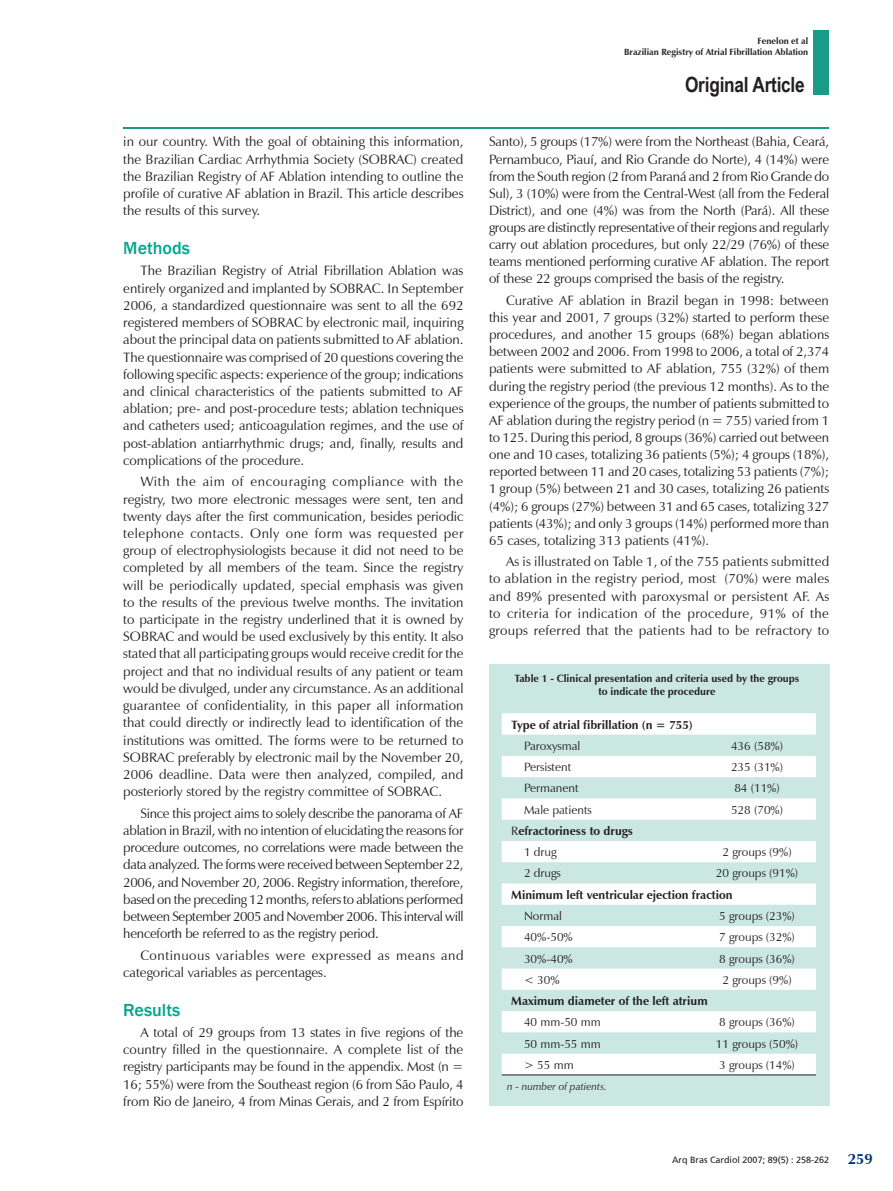
<style>
.page{position:relative;width:893px;height:1191px;background:#fff}
.page>*{position:absolute;margin:0;border:0;box-sizing:border-box;transform-origin:0 0}
.t1{font:700 21px "Arial Narrow";letter-spacing:-.01em;color:#231f20}
.Títulos__textos{font:500 18px "Franklin Gothic";color:#00a78e}
.t2{font:700 15px "Zapf Humanist 601 BT";color:#013775}
.Texto{font:13.5px/17.2px "Zapf Humanist 601 BT";color:#231f20;text-align:justify}
.Texto-2{font:13.5px/17.2px "Zapf Humanist 601 BT";letter-spacing:.035em;color:#231f20}
._02_TABELA_texto_cop{font:12px "Zapf Humanist 601 BT";color:#231f20}
._02_TABELA_texto_cop-2{font:700 12px "Zapf Humanist 601 BT";color:#231f20}
._00_TÍTULO{font:700 10.5px/12.6px "Zapf Humanist 601 BT";color:#231f20;text-align:center}
._03_TABELA_ref{font:italic 10.5px "Zapf Humanist 601 BT";color:#231f20}
.t3{font:700 9px "Zapf Humanist 601 BT";color:#231f20}
.t4{font:9px "Frutiger";color:#231f20}
.s1{font-weight:400}
</style>
<div class="page">
<hr style="left:123px;top:127px;width:706px;height:1px;background:#189c88">
<div style="left:813px;top:30px;width:16px;height:64px;background:#189c88"></div>
<div style="left:489px;top:664px;width:340px;height:442px;background:#cae7e2"></div>
<svg style="left:502px;top:713px;width:314px;height:361px;fill:#fff"></svg>
<hr style="left:502px;top:1074px;width:192px;height:1px;background:#231f20">
<hr style="left:694px;top:1074px;width:122px;height:1px;background:#231f20">
<p class="Texto" style="left:123px;top:133px;width:342px">in our country. With the goal of obtaining this information, the Brazilian Cardiac Arrhythmia Society (SOBRAC) created the Brazilian Registry of AF Ablation intending to outline the profile of curative AF ablation in Brazil. This article describes the results of this survey.</p>
<p class="Títulos__textos" style="left:123px;top:237px;width:68px">Methods</p>
<p class="Texto" style="left:123px;top:262px;width:342px;text-indent:17px">The Brazilian Registry of Atrial Fibrillation Ablation was entirely organized and implanted by SOBRAC. In September 2006, a standardized questionnaire was sent to all the 692 registered members of SOBRAC by electronic mail, inquiring about the principal data on patients submitted to AF ablation.<br>The questionnaire was comprised of 20 questions covering the following specific aspects: experience of the group; indications and clinical characteristics of the patients submitted to AF ablation; pre- and post-procedure tests; ablation techniques and catheters used; anticoagulation regimes, and the use of post-ablation antiarrhythmic drugs; and, finally, results and complications of the procedure.</p>
<p class="Texto" style="left:123px;top:473px;width:342px;text-indent:17px">With the aim of encouraging compliance with the registry, two more electronic messages were sent, ten and twenty days after the first communication, besides periodic telephone contacts. Only one form was requested per group of electrophysiologists because it did not need to be completed by all members of the team. Since the registry will be periodically updated, special emphasis was given to the results of the previous twelve months. The invitation to participate in the registry underlined that it is owned by SOBRAC and would be used exclusively by this entity. It also stated that all participating groups would receive credit for the project and that no individual results of any patient or team would be divulged, under any circumstance. As an additional guarantee of confidentiality, in this paper all information that could directly or indirectly lead to identification of the institutions was omitted. The forms were to be returned to SOBRAC preferably by electronic mail by the November 20, 2006 deadline. Data were then analyzed, compiled, and posteriorly stored by the registry committee of SOBRAC.</p>
<p class="Texto" style="left:123px;top:804px;width:342px;text-indent:17px">Since this project aims to solely describe the panorama of AF ablation in Brazil, with no intention of elucidating the reasons for procedure outcomes, no correlations were made between the data analyzed. The forms were received between September 22, 2006, and November 20, 2006. Registry information, therefore, based on the preceding 12 months, refers to ablations performed between September 2005 and November 2006. This interval will henceforth be referred to as the registry period.</p>
<p class="Texto-2" style="left:123px;top:946px;width:342px;text-indent:17px">Continuous variables were expressed as means and categorical variables as percentages.</p>
<p class="Títulos__textos" style="left:123px;top:998px;width:59px">Results</p>
<p class="Texto" style="left:123px;top:1023px;width:342px;text-indent:17px">A total of 29 groups from 13 states in five regions of the country filled in the questionnaire. A complete list of the registry participants may be found in the appendix. Most (n = 16; 55%) were from the Southeast region (6 from São Paulo, 4 from Rio de Janeiro, 4 from Minas Gerais, and 2 from Espírito</p>
<p class="t3" style="left:758px;top:36px;width:52px">Fenelon et al</p>
<p class="t3" style="left:624px;top:47px;width:185px">Brazilian Registry of Atrial Fibrillation Ablation</p>
<h1 class="t1" style="left:685px;top:69px;width:121px">Original Article</h1>
<p class="Texto" style="left:489px;top:133px;width:342px">Santo), 5 groups (17%) were from the Northeast (Bahia, Ceará, Pernambuco, Piauí, and Rio Grande do Norte), 4 (14%) were from the South region (2 from Paraná and 2 from Rio Grande do Sul), 3 (10%) were from the Central-West (all from the Federal District), and one (4%) was from the North (Pará). All these groups are distinctly representative of their regions and regularly carry out ablation procedures, but only 22/29 (76%) of these teams mentioned performing curative AF ablation. The report of these 22 groups comprised the basis of the registry.</p>
<p class="Texto" style="left:489px;top:292px;width:342px;text-indent:17px">Curative AF ablation in Brazil began in 1998: between this year and 2001, 7 groups (32%) started to perform these procedures, and another 15 groups (68%) began ablations between 2002 and 2006. From 1998 to 2006, a total of 2,374 patients were submitted to AF ablation, 755 (32%) of them during the registry period (the previous 12 months). As to the experience of the groups, the number of patients submitted to AF ablation during the registry period (n = 755) varied from 1 to 125. During this period, 8 groups (36%) carried out between one and 10 cases, totalizing 36 patients (5%); 4 groups (18%), reported between 11 and 20 cases, totalizing 53 patients (7%); 1 group (5%) between 21 and 30 cases, totalizing 26 patients (4%); 6 groups (27%) between 31 and 65 cases, totalizing 327 patients (43%); and only 3 groups (14%) performed more than 65 cases, totalizing 313 patients (41%).</p>
<p class="Texto" style="left:489px;top:553px;width:342px;text-indent:17px">As is illustrated on Table 1, of the 755 patients submitted to ablation in the registry period, most (70%) were males and 89% presented with paroxysmal or persistent AF. As to criteria for indication of the procedure, 91% of the groups referred that the patients had to be refractory to</p>
<p class="_00_TÍTULO" style="left:514px;top:672px;width:287px">Table 1 - Clinical presentation and criteria used by the groups to indicate the procedure</p>
<p class="_02_TABELA_texto_cop-2" style="left:511px;top:717px;width:183px">Type of atrial fibrillation (n = 755)</p>
<p class="_02_TABELA_texto_cop" style="left:524px;top:738px;width:58px">Paroxysmal</p>
<p class="_02_TABELA_texto_cop" style="left:731px;top:738px;width:54px">436 (58%)</p>
<p class="_02_TABELA_texto_cop" style="left:524px;top:759px;width:49px">Persistent</p>
<p class="_02_TABELA_texto_cop" style="left:731px;top:759px;width:54px">235 (31%)</p>
<p class="_02_TABELA_texto_cop" style="left:524px;top:781px;width:56px">Permanent</p>
<p class="_02_TABELA_texto_cop" style="left:734px;top:781px;width:47px">84 (11%)</p>
<p class="_02_TABELA_texto_cop" style="left:524px;top:802px;width:69px">Male patients</p>
<p class="_02_TABELA_texto_cop" style="left:731px;top:802px;width:54px">528 (70%)</p>
<p class="_02_TABELA_texto_cop-2" style="left:511px;top:823px;width:123px"><span class="s1">R</span>efractoriness to drugs</p>
<p class="_02_TABELA_texto_cop" style="left:524px;top:844px;width:34px">1 drug</p>
<p class="_02_TABELA_texto_cop" style="left:722px;top:844px;width:71px">2 groups (9%)</p>
<p class="_02_TABELA_texto_cop" style="left:524px;top:866px;width:38px">2 drugs</p>
<p class="_02_TABELA_texto_cop" style="left:716px;top:866px;width:84px">20 groups (91%)</p>
<p class="_02_TABELA_texto_cop-2" style="left:511px;top:887px;width:223px">Minimum left ventricular ejection fraction</p>
<p class="_02_TABELA_texto_cop" style="left:524px;top:908px;width:39px">Normal</p>
<p class="_02_TABELA_texto_cop" style="left:719px;top:908px;width:77px">5 groups (23%)</p>
<p class="_02_TABELA_texto_cop" style="left:524px;top:929px;width:50px">40%-50%</p>
<p class="_02_TABELA_texto_cop" style="left:719px;top:929px;width:77px">7 groups (32%)</p>
<p class="_02_TABELA_texto_cop" style="left:524px;top:951px;width:50px">30%-40%</p>
<p class="_02_TABELA_texto_cop" style="left:719px;top:951px;width:77px">8 groups (36%)</p>
<p class="_02_TABELA_texto_cop" style="left:524px;top:972px;width:37px">&lt; 30%</p>
<p class="_02_TABELA_texto_cop" style="left:722px;top:972px;width:71px">2 groups (9%)</p>
<p class="_02_TABELA_texto_cop-2" style="left:511px;top:993px;width:198px">Maximum diameter of the left atrium</p>
<p class="_02_TABELA_texto_cop" style="left:524px;top:1014px;width:78px">40 mm-50 mm</p>
<p class="_02_TABELA_texto_cop" style="left:719px;top:1014px;width:77px">8 groups (36%)</p>
<p class="_02_TABELA_texto_cop" style="left:524px;top:1036px;width:78px">50 mm-55 mm</p>
<p class="_02_TABELA_texto_cop" style="left:716px;top:1036px;width:84px">11 groups (50%)</p>
<p class="_02_TABELA_texto_cop" style="left:524px;top:1057px;width:51px">&gt; 55 mm</p>
<p class="_02_TABELA_texto_cop" style="left:719px;top:1057px;width:77px">3 groups (14%)</p>
<p class="_03_TABELA_ref" style="left:507px;top:1079px;width:102px">n - number of patients.</p>
<p class="t4" style="left:672px;top:1154px;width:159px">Arq Bras Cardiol 2007; 89(5) : 258-262</p>
<p class="t2" style="left:848px;top:1149px;width:26px">259</p>
</div>
